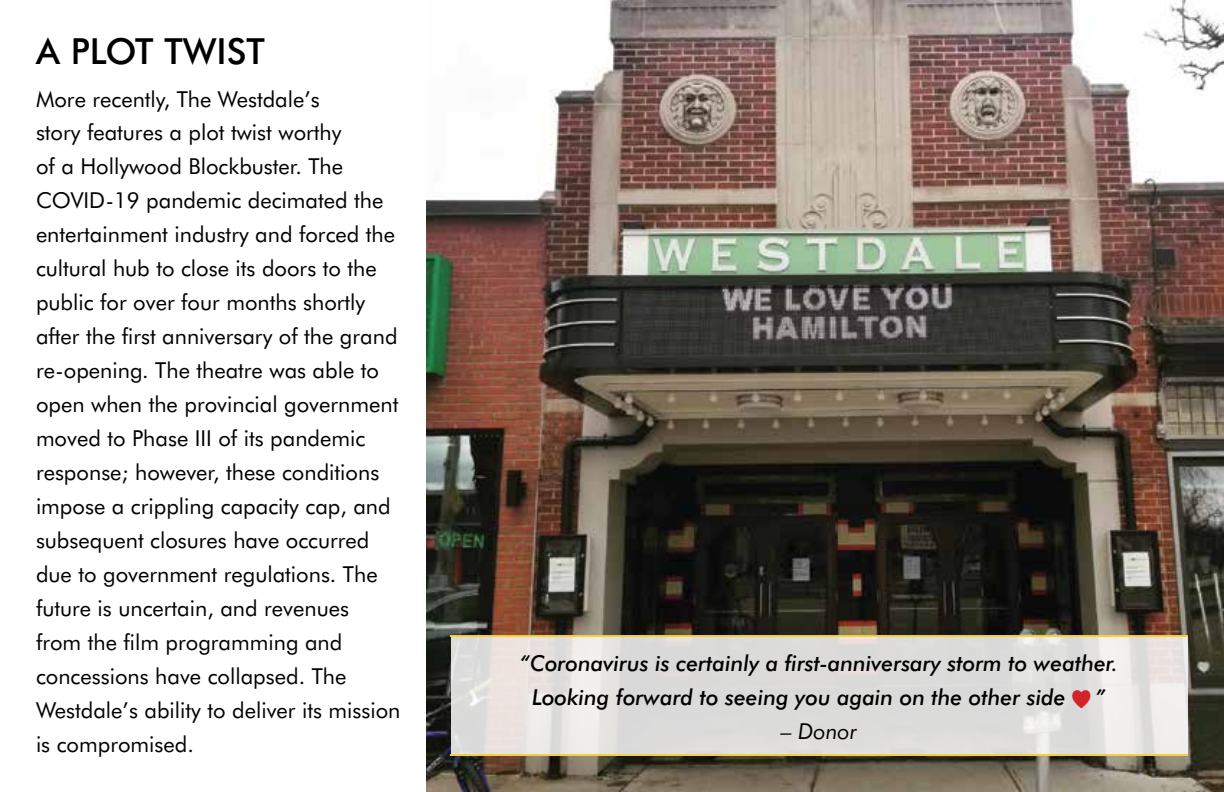
<style>
.page{position:relative;width:1224px;height:792px;background:#fff}
.page>*{position:absolute;margin:0;border:0;box-sizing:border-box;transform-origin:0 0}
.t1{font:500 36px "Futura BT";color:#000}
.t2{font:22px/34px "Futura BT";color:#000}
.t3{font:italic 500 22px/34px "Futura BT";color:#000;text-align:center}
.t4{font:italic 22px "Futura BT";color:#000}
.s1{font-family:"Font Hearts Love";font-weight:400;font-style:normal;font-size:19px;color:#d2232a}
</style>
<div class="page">
<img style="left:426px;top:0;width:798px;height:792px">
<svg style="left:451px;top:637px;width:737px;height:117px;background:#e0dfdd"></svg>
<hr style="left:450px;top:635px;width:738px;height:2px;background:#f6cf3e">
<hr style="left:450px;top:754px;width:738px;height:2px;background:#f6cf3e">
<h1 class="t1" style="left:36px;top:29px;width:230px">A PLOT TWIST</h1>
<p class="t2" style="left:36px;top:82px;width:366px">More recently, The Westdale’s<br>story features a plot twist worthy<br>of a Hollywood Blockbuster. The COVID-19 pandemic decimated the entertainment industry and forced the cultural hub to close its doors to the public for over four months shortly after the first anniversary of the grand re-opening. The theatre was able to open when the provincial government moved to Phase III of its pandemic response; however, these conditions impose a crippling capacity cap, and subsequent closures have occurred due to government regulations. The future is uncertain, and revenues<br>from the film programming and concessions have collapsed. The Westdale’s ability to deliver its mission is compromised.</p>
<p class="t3" style="left:520px;top:646px;width:600px">“Coronavirus is certainly a first-anniversary storm to weather.<br>Looking forward to seeing you again on the other side <span class="s1">k</span> ”</p>
<p class="t4" style="left:781px;top:718px;width:78px">– Donor</p>
</div>
